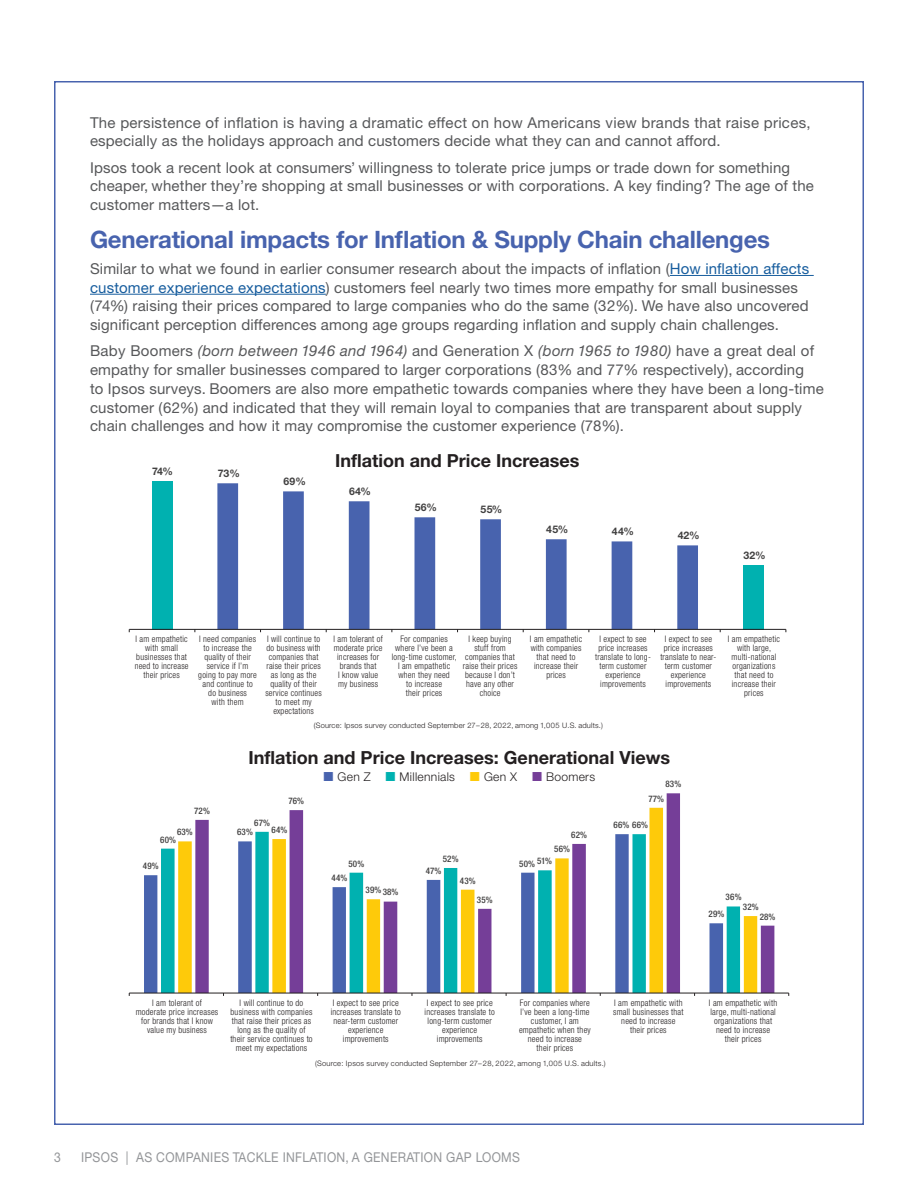
<style>
.page{position:relative;width:918px;height:1188px;background:#fff}
.page>*{position:absolute;margin:0;border:0;box-sizing:border-box;transform-origin:0 0}
.t1{font:700 24px "Helvetica Neue LT Std";letter-spacing:-.01em;color:#4863ae}
.t2{font:700 18.15px "Helvetica Neue LT Std";color:#231f20}
.t3{font:700 18px "Helvetica Neue LT Std";color:#231f20}
.t4{font:15px/18.8px "Helvetica Neue LT Std";letter-spacing:.01em;color:#57585a}
.t5{font:13.5px "Helvetica Neue LT Std";letter-spacing:.025em;color:#939598;scale:.9 1}
.t6{font:300 12px "Helvetica Neue LT Std";letter-spacing:.025em;color:#231f20}
.t7{font:700 10.5px "Helvetica Neue LT Std";letter-spacing:.025em;color:#414040}
.t8{font:300 condensed 9px/9px "Helvetica Neue LT Std";letter-spacing:.025em;color:#231f20;text-align:center;scale:.96 1}
.t9{font:500 condensed 9px "Helvetica Neue LT Std";letter-spacing:.01em;color:#414040}
.t10{font:300 7.5px "Helvetica Neue LT Std";letter-spacing:.025em;color:#231f20}
.s1{color:#175d9e}
.s2{font-style:italic}
</style>
<div class="page">
<div style="left:152px;top:481px;width:20px;height:148px;background:#00b1b0"></div>
<div style="left:743px;top:565px;width:21px;height:64px;background:#00b1b0"></div>
<svg style="left:217px;top:483px;width:481px;height:146px"></svg>
<hr style="left:129px;top:629px;width:657px;height:1px;background:#231f20">
<svg style="left:144px;top:875px;width:17px;height:118px;fill:#4863ae"></svg>
<svg style="left:161px;top:848px;width:17px;height:145px;fill:#00b1b0"></svg>
<svg style="left:178px;top:841px;width:17px;height:152px;fill:#feca0a"></svg>
<svg style="left:195px;top:793px;width:579px;height:200px"></svg>
<hr style="left:129px;top:993px;width:660px;height:1px;background:#231f20">
<hr style="left:670px;top:275px;width:144px;height:1px;background:#175d9e">
<hr style="left:90px;top:294px;width:236px;height:1px;background:#175d9e">
<h3 class="t4" style="left:90px;top:113px;width:722px">The persistence of inflation is having a dramatic effect on how Americans view brands that raise prices, especially as the holidays approach and customers decide what they can and cannot afford.</h3>
<h3 class="t4" style="left:90px;top:158px;width:725px">Ipsos took a recent look at consumers’ willingness to tolerate price jumps or trade down for something cheaper, whether they’re shopping at small businesses or with corporations. A key finding? The age of the customer matters—a lot.</h3>
<h1 class="t1" style="left:90px;top:224px;width:682px">Generational impacts for Inflation &amp; Supply Chain challenges</h1>
<p class="t4" style="left:90px;top:259px;width:721px">Similar to what we found in earlier consumer research about the impacts of inflation (<span class="s1">How inflation affects customer experience expectations</span>) customers feel nearly two times more empathy for small businesses (74%) raising their prices compared to large companies who do the same (32%). We have also uncovered significant perception differences among age groups regarding inflation and supply chain challenges.</p>
<p class="t4" style="left:90px;top:342px;width:735px">Baby Boomers <span class="s2">(born between 1946 and 1964)</span> and Generation X <span class="s2">(born 1965 to 1980)</span> have a great deal of empathy for smaller businesses compared to larger corporations (83% and 77% respectively), according<br>to Ipsos surveys. Boomers are also more empathetic towards companies where they have been a long-time customer (62%) and indicated that they will remain loyal to companies that are transparent about supply chain challenges and how it may compromise the customer experience (78%).</p>
<p class="t7" style="left:152px;top:465px;width:22px">74%</p>
<p class="t7" style="left:218px;top:467px;width:24px">73%</p>
<p class="t7" style="left:283px;top:475px;width:24px">69%</p>
<h3 class="t3" style="left:335px;top:450px;width:246px">Inflation and Price Increases</h3>
<p class="t7" style="left:349px;top:485px;width:23px">64%</p>
<p class="t7" style="left:415px;top:501px;width:24px">56%</p>
<p class="t7" style="left:481px;top:503px;width:23px">55%</p>
<p class="t7" style="left:546px;top:523px;width:23px">45%</p>
<p class="t7" style="left:612px;top:525px;width:23px">44%</p>
<p class="t7" style="left:678px;top:529px;width:24px">42%</p>
<p class="t7" style="left:743px;top:549px;width:24px">32%</p>
<p class="t8" style="left:135px;top:634px;width:58px">I am empathetic with small businesses that need to increase their prices</p>
<p class="t8" style="left:198px;top:634px;width:63px">I need companies to increase the quality of their service if I’m going to pay more and continue to do business<br>with them</p>
<p class="t8" style="left:265px;top:634px;width:60px">I will continue to do business with companies that raise their prices as long as the quality of their service continues to meet my expectations</p>
<p class="t8" style="left:333px;top:634px;width:53px">I am tolerant of moderate price increases for brands that<br>I know value my business</p>
<p class="t8" style="left:392px;top:634px;width:69px">For companies where I’ve been a long-time customer,<br>I am empathetic when they need<br>to increase<br>their prices</p>
<p class="t8" style="left:463px;top:634px;width:58px">I keep buying stuff from companies that raise their prices because I don’t have any other choice</p>
<p class="t8" style="left:530px;top:634px;width:56px">I am empathetic with companies that need to increase their prices</p>
<p class="t8" style="left:595px;top:634px;width:60px">I expect to see price increases translate to long&shy;term customer experience improvements</p>
<p class="t8" style="left:660px;top:634px;width:60px">I expect to see price increases translate to near&shy;term customer experience improvements</p>
<p class="t8" style="left:728px;top:634px;width:56px">I am empathetic with large, multi-national organizations that need to increase their prices</p>
<h2 class="t2" style="left:249px;top:746px;width:423px">Inflation and Price Increases: Generational Views</h2>
<h3 class="t6" style="left:338px;top:769px;width:35px">Gen Z</h3>
<h3 class="t6" style="left:400px;top:769px;width:57px">Millennials</h3>
<h3 class="t6" style="left:484px;top:769px;width:35px">Gen X</h3>
<h3 class="t6" style="left:546px;top:769px;width:51px">Boomers</h3>
<p class="t10" style="left:314px;top:721px;width:291px">(Source: Ipsos survey conducted September 27–28, 2022, among 1,005 U.S. adults.)</p>
<p class="t9" style="left:666px;top:779px;width:17px">83%</p>
<p class="t9" style="left:288px;top:796px;width:17px">76%</p>
<p class="t9" style="left:648px;top:793px;width:17px">77%</p>
<p class="t9" style="left:194px;top:805px;width:17px">72%</p>
<p class="t9" style="left:254px;top:817px;width:17px">67%</p>
<p class="t9" style="left:177px;top:827px;width:17px">63%</p>
<p class="t9" style="left:271px;top:824px;width:17px">64%</p>
<p class="t9" style="left:237px;top:827px;width:17px">63%</p>
<p class="t9" style="left:160px;top:834px;width:17px">60%</p>
<p class="t9" style="left:571px;top:829px;width:17px">62%</p>
<p class="t9" style="left:613px;top:820px;width:36px">66% 66%</p>
<p class="t9" style="left:554px;top:844px;width:17px">56%</p>
<p class="t9" style="left:143px;top:861px;width:17px">49%</p>
<p class="t9" style="left:349px;top:858px;width:17px">50%</p>
<p class="t9" style="left:331px;top:872px;width:17px">44%</p>
<p class="t9" style="left:443px;top:853px;width:17px">52%</p>
<p class="t9" style="left:537px;top:856px;width:16px">51%</p>
<p class="t9" style="left:519px;top:858px;width:17px">50%</p>
<p class="t9" style="left:426px;top:865px;width:17px">47%</p>
<p class="t9" style="left:460px;top:875px;width:17px">43%</p>
<p class="t9" style="left:366px;top:885px;width:17px">39%</p>
<p class="t9" style="left:383px;top:887px;width:17px">38%</p>
<p class="t9" style="left:477px;top:894px;width:17px">35%</p>
<p class="t9" style="left:726px;top:892px;width:17px">36%</p>
<p class="t9" style="left:709px;top:909px;width:17px">29%</p>
<p class="t9" style="left:743px;top:901px;width:17px">32%</p>
<p class="t9" style="left:760px;top:911px;width:17px">28%</p>
<p class="t8" style="left:136px;top:998px;width:88px">I am tolerant of<br>moderate price increases for brands that I know value my business</p>
<p class="t8" style="left:230px;top:998px;width:87px">I will continue to do business with companies that raise their prices as long as the quality of their service continues to meet my expectations</p>
<p class="t8" style="left:331px;top:998px;width:75px">I expect to see price increases translate to near-term customer experience improvements</p>
<p class="t8" style="left:425px;top:998px;width:75px">I expect to see price increases translate to long-term customer experience improvements</p>
<p class="t8" style="left:519px;top:998px;width:76px">For companies where<br>I’ve been a long-time customer, I am empathetic when they need to increase<br>their prices</p>
<p class="t8" style="left:613px;top:998px;width:75px">I am empathetic with small businesses that need to increase their prices</p>
<p class="t8" style="left:709px;top:998px;width:73px">I am empathetic with large, multi-national organizations that need to increase their prices</p>
<p class="t10" style="left:315px;top:1058px;width:292px">(Source: Ipsos survey conducted September 27–28, 2022, among 1,005 U.S. adults.)</p>
<h3 class="t5" style="left:54px;top:1149px;width:9px">3</h3>
<h3 class="t5" style="left:81px;top:1149px;width:489px">IPSOS | AS COMPANIES TACKLE INFLATION, A GENERATION GAP LOOMS</h3>
</div>
